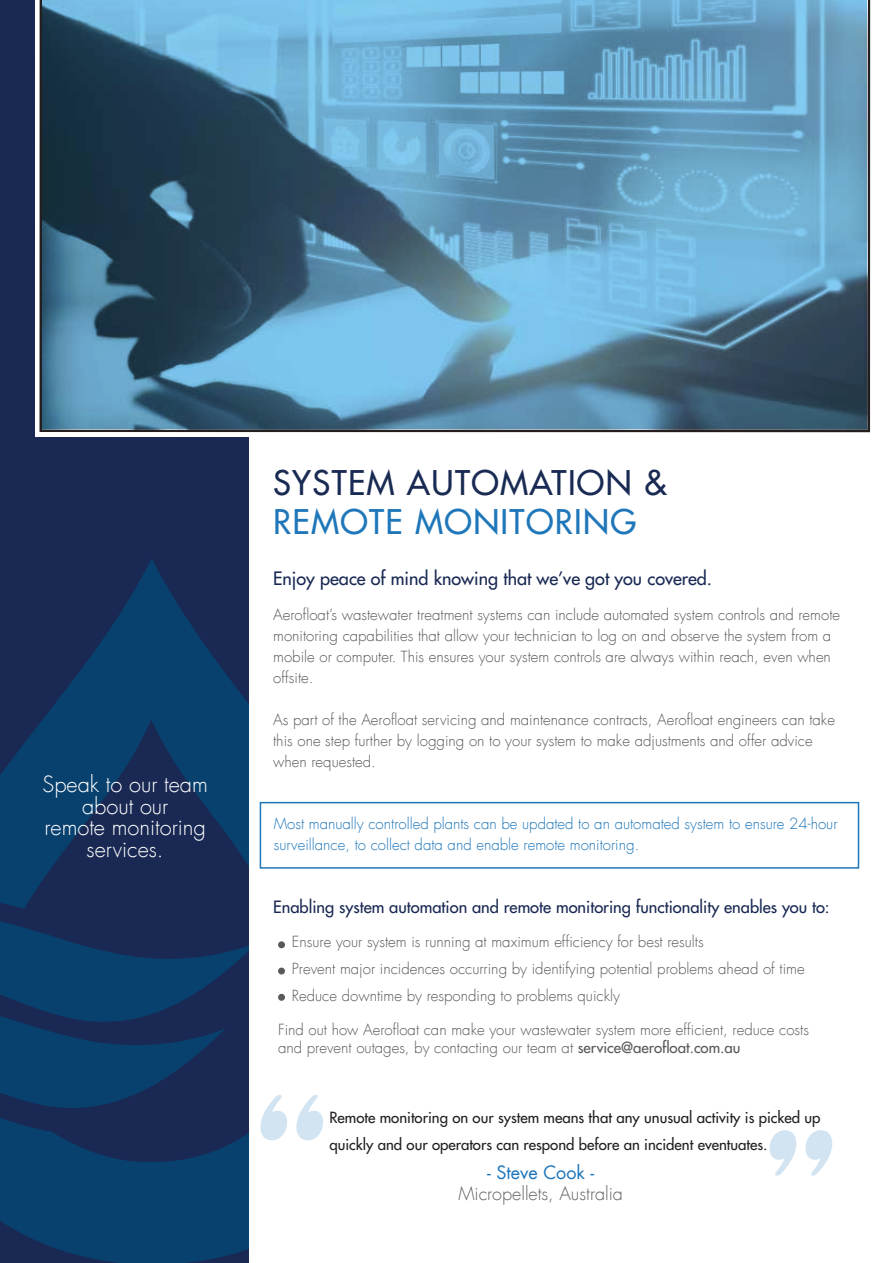
<style>
.page{position:relative;width:893px;height:1263px;background:#fff}
.page>*{position:absolute;margin:0;border:0;box-sizing:border-box;transform-origin:0 0}
.t1{font:33.15px "Futura";letter-spacing:.04em;color:#192a53}
.t2{font:33.15px "Futura";letter-spacing:.04em;color:#1f77ba}
.t3{font:300 21.75px/21.8px "Futura LT";color:#fff;text-align:center}
.t4{font:18px "Futura";color:#192953}
.t5{font:300 18px "Futura LT";color:#636363}
.t6{font:18px "Futura LT";color:#1d76bb}
.t7{font:16.5px "Futura";color:#192953}
.t8{font:300 15px/21px "Futura LT";color:#58595b}
.t9{font:300 15px/21px "Futura LT";color:#1f77ba}
.t10{font:15px/27px "Futura";color:#231f20}
.s1{font-family:"Futura";font-weight:400}
</style>
<div class="page">
<div style="left:260px;top:802px;width:599px;height:67px;border:2px solid #1f77ba"></div>
<svg style="left:770px;top:1130px;width:62px;height:46px"></svg>
<svg style="left:260px;top:1095px;width:63px;height:45px"></svg>
<div style="left:0;top:0;width:248px;height:1263px;background:#192953"></div>
<svg style="left:36px;top:0;width:857px;height:437px"></svg>
<div style="left:278px;top:967px;width:7px;height:7px;background:#58595b;border-radius:50%"></div>
<div style="left:278px;top:994px;width:7px;height:7px;background:#58595b;border-radius:50%"></div>
<div style="left:278px;top:941px;width:7px;height:7px;background:#58595b;border-radius:50%"></div>
<svg style="left:0;top:559px;width:248px;height:306px"></svg>
<svg style="left:0;top:865px;width:248px;height:398px;fill:#08406e"></svg>
<svg style="left:43px;top:0;width:824px;height:429px;background:#5688a5"></svg>
<h2 class="t3" style="left:43px;top:774px;width:167px">Speak to our team about our<br>remote monitoring services.</h2>
<h1 class="t1" style="left:273px;top:461px;width:395px">SYSTEM AUTOMATION &amp;</h1>
<h1 class="t2" style="left:273px;top:501px;width:364px">REMOTE MONITORING</h1>
<p class="t4" style="left:273px;top:567px;width:440px">Enjoy peace of mind knowing that we’ve got you covered.</p>
<p class="t8" style="left:273px;top:604px;width:568px">Aerofloat’s wastewater treatment systems can include automated system controls and remote monitoring capabilities that allow your technician to log on and observe the system from a mobile or computer. This ensures your system controls are always within reach, even when offsite.</p>
<p class="t8" style="left:273px;top:709px;width:563px">As part of the Aerofloat servicing and maintenance contracts, Aerofloat engineers can take this one step further by logging on to your system to make adjustments and offer advice when requested.</p>
<p class="t9" style="left:274px;top:814px;width:565px">Most manually controlled plants can be updated to an automated system to ensure 24-hour surveillance, to collect data and enable remote monitoring.</p>
<p class="t7" style="left:273px;top:896px;width:558px">Enabling system automation and remote monitoring functionality enables you to:</p>
<p class="t8" style="left:292px;top:929px;width:514px;line-height:27px">Ensure your system is running at maximum efficiency for best results<br>Prevent major incidences occurring by identifying potential problems ahead of time<br>Reduce downtime by responding to problems quickly</p>
<p class="t8" style="left:278px;top:1021px;width:532px;line-height:18px">Find out how Aerofloat can make your wastewater system more efficient, reduce costs and prevent outages, by contacting our team at <span class="s1">service@aerofloat.com.au</span></p>
<p class="t10" style="left:329px;top:1103px;width:492px">Remote monitoring on our system means that any unusual activity is picked up quickly and our operators can respond before an incident eventuates.</p>
<p class="t6" style="left:487px;top:1160px;width:109px">- Steve Cook -</p>
<p class="t5" style="left:458px;top:1182px;width:166px">Micropellets, Australia</p>
</div>
